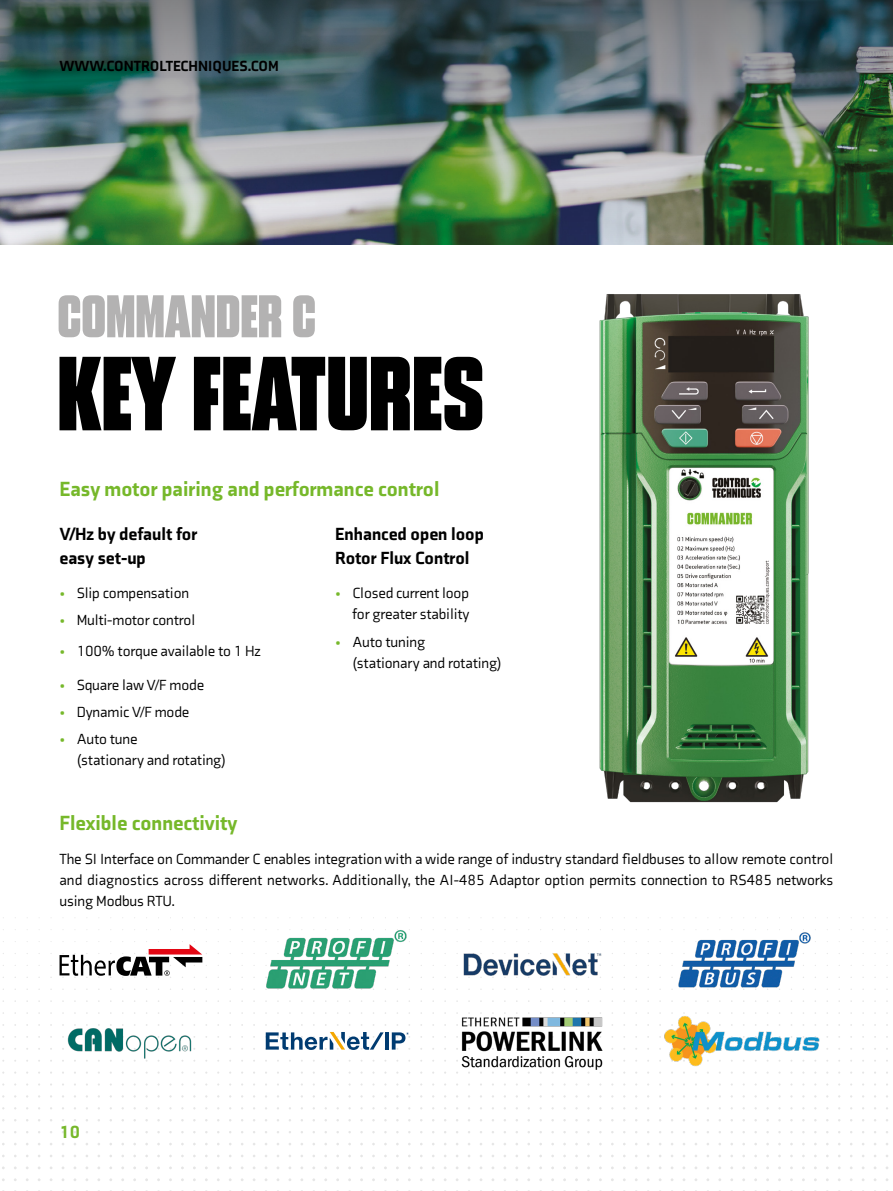
<style>
.page{position:relative;width:893px;height:1191px;background:#fff}
.page>*{position:absolute;margin:0;border:0;box-sizing:border-box;transform-origin:0 0}
.t1{font:105px "Blunt Con";color:#000}
.t2{font:60px "Blunt Con";color:#b3b2b2}
.t3{font:900 21px "Axia";color:#76b82a}
.t4{font:900 18px/24px "Axia";color:#000}
.t5{font:900 18px "Axia";color:#76b82a}
.t6{font:15px/21px "Axia";letter-spacing:-.01em;color:#000}
.t7{font:900 15px "Axia";color:#000}
.s1{color:#76b82a}
</style>
<div class="page">
<img style="left:0;top:0;width:893px;height:244px">
<img style="left:599px;top:294px;width:210px;height:509px">
<img style="left:461px;top:1017px;width:142px;height:53px">
<img style="left:678px;top:929px;width:138px;height:61px">
<img style="left:265px;top:929px;width:142px;height:61px">
<img style="left:463px;top:954px;width:139px;height:21px">
<svg style="left:60px;top:953px;width:32px;height:25px"></svg>
<svg style="left:95px;top:953px;width:51px;height:25px"></svg>
<svg style="left:146px;top:941px;width:56px;height:37px"></svg>
<svg style="left:265px;top:1032px;width:36px;height:17px"></svg>
<svg style="left:301px;top:1032px;width:36px;height:18px"></svg>
<hr style="left:385px;top:1032px;width:3px;height:17px;background:#003b71">
<svg style="left:337px;top:1032px;width:47px;height:18px"></svg>
<svg style="left:392px;top:1032px;width:18px;height:17px"></svg>
<img style="left:62px;top:1024px;width:133px;height:34px">
<img style="left:660px;top:1013px;width:160px;height:54px">
<p class="t7" style="left:60px;top:56px;width:221px">WWW.CONTROLTECHNIQUES.COM</p>
<h2 class="t2" style="left:57px;top:289px;width:260px">COMMANDER C</h2>
<h1 class="t1" style="left:57px;top:346px;width:428px">KEY FEATURES</h1>
<h3 class="t3" style="left:60px;top:476px;width:381px">Easy motor pairing and performance control</h3>
<p class="t4" style="left:60px;top:522px;width:139px">V/Hz by default for easy set-up</p>
<p class="t6" style="left:60px;top:582px;width:131px"><span class="s1">•</span> Slip compensation</p>
<p class="t6" style="left:60px;top:610px;width:137px"><span class="s1">•</span> Multi-motor control</p>
<p class="t6" style="left:60px;top:640px;width:203px"><span class="s1">•</span> 100% torque available to 1 Hz</p>
<p class="t6" style="left:60px;top:674px;width:146px"><span class="s1">•</span> Square law V/F mode</p>
<p class="t6" style="left:60px;top:701px;width:131px"><span class="s1">•</span> Dynamic V/F mode</p>
<p class="t6" style="left:77px;top:729px;width:151px;text-indent:-17px"><span class="s1">•</span> Auto tune<br>(stationary and rotating)</p>
<p class="t4" style="left:335px;top:522px;width:150px">Enhanced open loop<br>Rotor Flux Control</p>
<p class="t6" style="left:335px;top:582px;width:136px;text-align:right"><span class="s1">•</span> Closed current loop for greater stability</p>
<p class="t6" style="left:352px;top:631px;width:151px;text-indent:-17px"><span class="s1">•</span> Auto tuning<br>(stationary and rotating)</p>
<h3 class="t3" style="left:60px;top:810px;width:179px">Flexible connectivity</h3>
<p class="t6" style="left:60px;top:848px;width:775px;text-align:justify">The SI Interface on Commander C enables integration with a wide range of industry standard fieldbuses to allow remote control and diagnostics across different networks. Additionally, the AI-485 Adaptor option permits connection to RS485 networks using Modbus RTU.</p>
<p class="t5" style="left:60px;top:1121px;width:22px">10</p>
</div>
